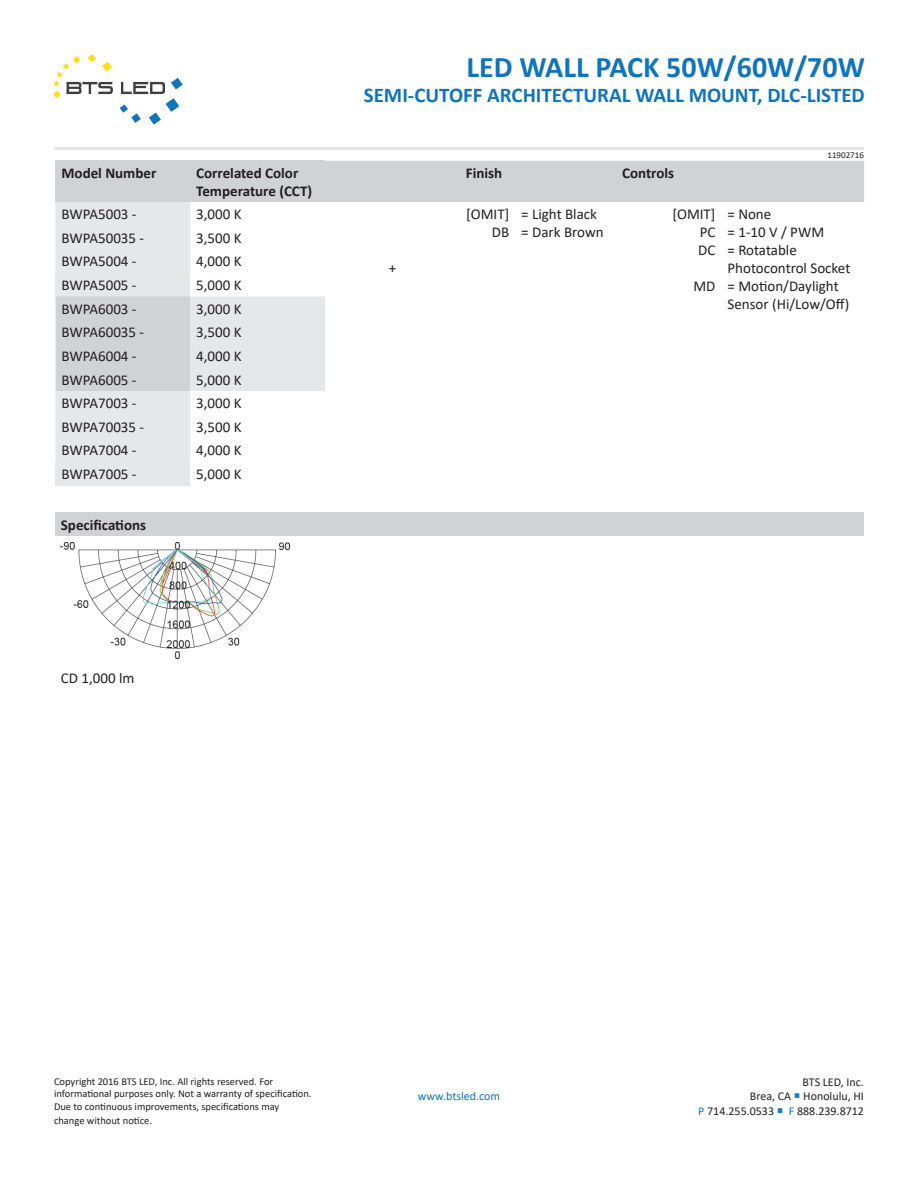
<style>
.page{position:relative;width:918px;height:1188px;background:#fff}
.page>*{position:absolute;margin:0;border:0;box-sizing:border-box;transform-origin:0 0}
.t1{font:700 30px "Calibri";color:#1074bc}
.t2{font:700 21px "Calibri";color:#1074bc}
.t3{font:15px/18px "Calibri";color:#231f20}
.t4{font:700 15px/18px "Calibri";color:#231f20}
.t5{font:12px/14.4px "Calibri";color:#231f20;text-align:right}
.t6{font:12px "Calibri";color:#1074bc}
.t7{font:10.5px/12.6px "Calibri";color:#231f20}
.t8{font:9px "Calibri";color:#231f20}
.s1{color:#177bc1}
.s2{color:#1074bc}
</style>
<div class="page">
<div style="left:56px;top:161px;width:134px;height:41px;background:#d1d2d4"></div>
<div style="left:190px;top:161px;width:135px;height:41px;background:#d1d2d4"></div>
<div style="left:325px;top:161px;width:539px;height:41px;background:#d1d2d4"></div>
<div style="left:56px;top:202px;width:134px;height:71px;background:#e6e7e9"></div>
<div style="left:56px;top:273px;width:134px;height:23px;background:#e6e7e9"></div>
<svg style="left:56px;top:296px;width:269px;height:166px"></svg>
<div style="left:56px;top:462px;width:134px;height:23px;background:#e6e7e9"></div>
<div style="left:55px;top:513px;width:809px;height:23px;background:#d1d2d4"></div>
<img style="left:61px;top:542px;width:228px;height:116px">
<svg style="left:54px;top:54px;width:59px;height:44px"></svg>
<svg style="left:120px;top:78px;width:63px;height:47px"></svg>
<hr style="left:54px;top:147px;width:810px;height:2px;background:#e6e7e9">
<p class="t1" style="left:466px;top:45px;width:400px">LED WALL PACK 50W/60W/70W</p>
<p class="t2" style="left:364px;top:80px;width:503px">SEMI-CUTOFF ARCHITECTURAL WALL MOUNT, DLC-LISTED</p>
<p class="t4" style="left:62px;top:165px;width:96px">Model Number</p>
<p class="t4" style="left:196px;top:165px;width:117px">Correlated Color<br>Temperature (CCT)</p>
<p class="t4" style="left:466px;top:165px;width:38px">Finish</p>
<p class="t4" style="left:622px;top:165px;width:54px">Controls</p>
<p class="t3" style="left:62px;top:206px;width:77px">BWPA5003 -</p>
<p class="t3" style="left:196px;top:206px;width:47px">3,000 K</p>
<p class="t3" style="left:466px;top:206px;width:45px">[OMIT]</p>
<p class="t3" style="left:492px;top:224px;width:19px">DB</p>
<p class="t3" style="left:672px;top:206px;width:45px">[OMIT]</p>
<p class="t3" style="left:700px;top:224px;width:17px">PC</p>
<p class="t3" style="left:698px;top:242px;width:19px">DC</p>
<p class="t3" style="left:693px;top:278px;width:24px">MD</p>
<p class="t3" style="left:521px;top:206px;width:77px">= Light Black</p>
<p class="t3" style="left:521px;top:224px;width:84px">= Dark Brown</p>
<p class="t3" style="left:62px;top:230px;width:84px">BWPA50035 -</p>
<p class="t3" style="left:196px;top:230px;width:47px">3,500 K</p>
<p class="t3" style="left:62px;top:253px;width:77px">BWPA5004 -</p>
<p class="t3" style="left:196px;top:253px;width:47px">4,000 K</p>
<p class="t3" style="left:62px;top:277px;width:77px">BWPA5005 -</p>
<p class="t3" style="left:196px;top:277px;width:47px">5,000 K</p>
<p class="t3" style="left:62px;top:300px;width:77px">BWPA6003 -</p>
<p class="t3" style="left:196px;top:300px;width:47px">3,000 K</p>
<p class="t3" style="left:62px;top:324px;width:84px">BWPA60035 -</p>
<p class="t3" style="left:196px;top:324px;width:47px">3,500 K</p>
<p class="t3" style="left:62px;top:348px;width:77px">BWPA6004 -</p>
<p class="t3" style="left:196px;top:348px;width:47px">4,000 K</p>
<p class="t3" style="left:62px;top:371px;width:77px">BWPA6005 -</p>
<p class="t3" style="left:196px;top:371px;width:47px">5,000 K</p>
<p class="t3" style="left:62px;top:395px;width:77px">BWPA7003 -</p>
<p class="t3" style="left:196px;top:395px;width:47px">3,000 K</p>
<p class="t3" style="left:62px;top:419px;width:84px">BWPA70035 -</p>
<p class="t3" style="left:196px;top:419px;width:47px">3,500 K</p>
<p class="t3" style="left:62px;top:442px;width:77px">BWPA7004 -</p>
<p class="t3" style="left:196px;top:442px;width:47px">4,000 K</p>
<p class="t3" style="left:62px;top:466px;width:77px">BWPA7005 -</p>
<p class="t3" style="left:196px;top:466px;width:47px">5,000 K</p>
<p class="t4" style="left:61px;top:517px;width:87px">Specifications</p>
<p class="t3" style="left:389px;top:260px;width:9px">+</p>
<p class="t8" style="left:828px;top:149px;width:38px">11902716</p>
<p class="t3" style="left:728px;top:206px;width:45px">= None</p>
<p class="t3" style="left:728px;top:224px;width:98px">= 1-10 V / PWM</p>
<p class="t3" style="left:728px;top:242px;width:124px">= Rotatable<br>Photocontrol Socket</p>
<p class="t3" style="left:728px;top:278px;width:123px">= Motion/Daylight<br>Sensor (Hi/Low/Off)</p>
<p class="t3" style="left:61px;top:669px;width:75px">CD 1,000 lm</p>
<p class="t7" style="left:54px;top:1075px;width:259px">Copyright 2016 BTS LED, Inc. All rights reserved. For informational purposes only. Not a warranty of specification.<br>Due to continuous improvements, specifications may</p>
<p class="t7" style="left:54px;top:1115px;width:100px">change without notice.</p>
<p class="t6" style="left:418px;top:1088px;width:83px">www.btsled.com</p>
<p class="t5" style="left:803px;top:1075px;width:63px">BTS LED, Inc.</p>
<p class="t5" style="left:698px;top:1089px;width:167px">Brea, CA <span class="s1">○</span> Honolulu, HI<br><span class="s2">P</span> 714.255.0533 <span class="s1">○</span> <span class="s2">F</span> 888.239.8712</p>
</div>
